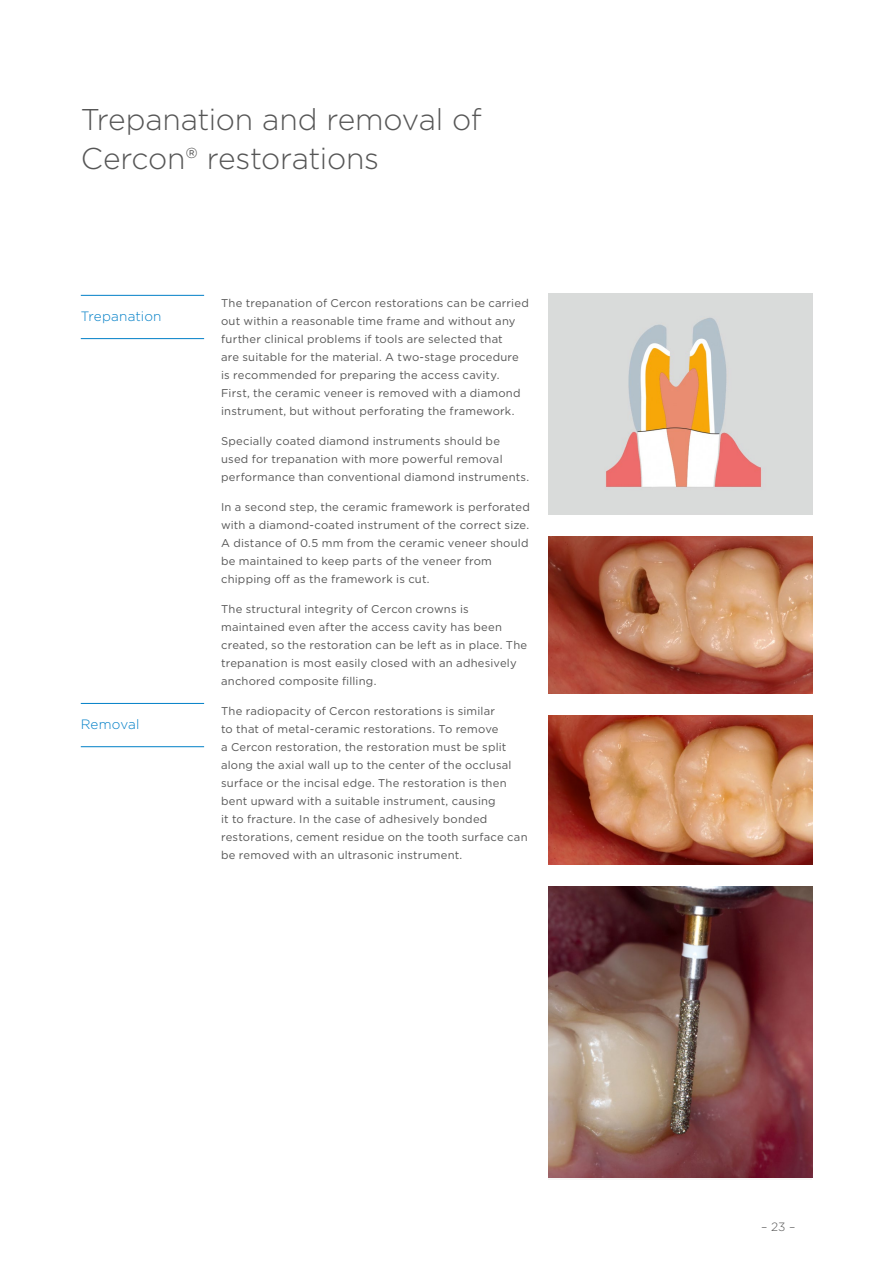
<style>
.page{position:relative;width:893px;height:1263px;background:#fff}
.page>*{position:absolute;margin:0;border:0;box-sizing:border-box;transform-origin:0 0}
.t1{font:300 30px/39px "Gotham";letter-spacing:-.01em;color:#565656}
.t2{font:300 13.5px "Gotham";letter-spacing:.015em;color:#007fc7}
.t3{font:300 12px "Gotham";color:#565656}
.t4{font:11.25px/18px "Gotham";letter-spacing:.02em;color:#565656}
</style>
<div class="page">
<img style="left:549px;top:293px;width:263px;height:221px">
<img style="left:549px;top:536px;width:263px;height:157px">
<img style="left:549px;top:715px;width:263px;height:149px">
<img style="left:549px;top:886px;width:263px;height:292px">
<hr style="left:81px;top:295px;width:123px;height:1px;background:#007fc7">
<hr style="left:81px;top:338px;width:123px;height:1px;background:#007fc7">
<hr style="left:81px;top:703px;width:123px;height:1px;background:#007fc7">
<hr style="left:81px;top:746px;width:123px;height:1px;background:#007fc7">
<h1 class="t1" style="left:81px;top:99px;width:402px">Trepanation and removal of<br>Cercon® restorations</h1>
<p class="t2" style="left:81px;top:308px;width:82px">Trepanation</p>
<p class="t2" style="left:81px;top:716px;width:60px">Removal</p>
<p class="t4" style="left:221px;top:294px;width:309px">The trepanation of Cercon restorations can be carried out within a reasonable time frame and without any further clinical problems if tools are selected that<br>are suitable for the material. A two-stage procedure is recommended for preparing the access cavity.<br>First, the ceramic veneer is removed with a diamond instrument, but without perforating the framework.</p>
<p class="t4" style="left:221px;top:432px;width:310px">Specially coated diamond instruments should be used for trepanation with more powerful removal performance than conventional diamond instruments.</p>
<p class="t4" style="left:221px;top:498px;width:310px">In a second step, the ceramic framework is perforated with a diamond-coated instrument of the correct size.<br>A distance of 0.5 mm from the ceramic veneer should be maintained to keep parts of the veneer from chipping off as the framework is cut.</p>
<p class="t4" style="left:221px;top:600px;width:308px">The structural integrity of Cercon crowns is maintained even after the access cavity has been created, so the restoration can be left as in place. The trepanation is most easily closed with an adhesively anchored composite filling.</p>
<p class="t4" style="left:221px;top:702px;width:308px">The radiopacity of Cercon restorations is similar<br>to that of metal-ceramic restorations. To remove<br>a Cercon restoration, the restoration must be split along the axial wall up to the center of the occlusal surface or the incisal edge. The restoration is then bent upward with a suitable instrument, causing<br>it to fracture. In the case of adhesively bonded restorations, cement residue on the tooth surface can be removed with an ultrasonic instrument.</p>
<p class="t3" style="left:761px;top:1219px;width:36px">– 23 –</p>
</div>
